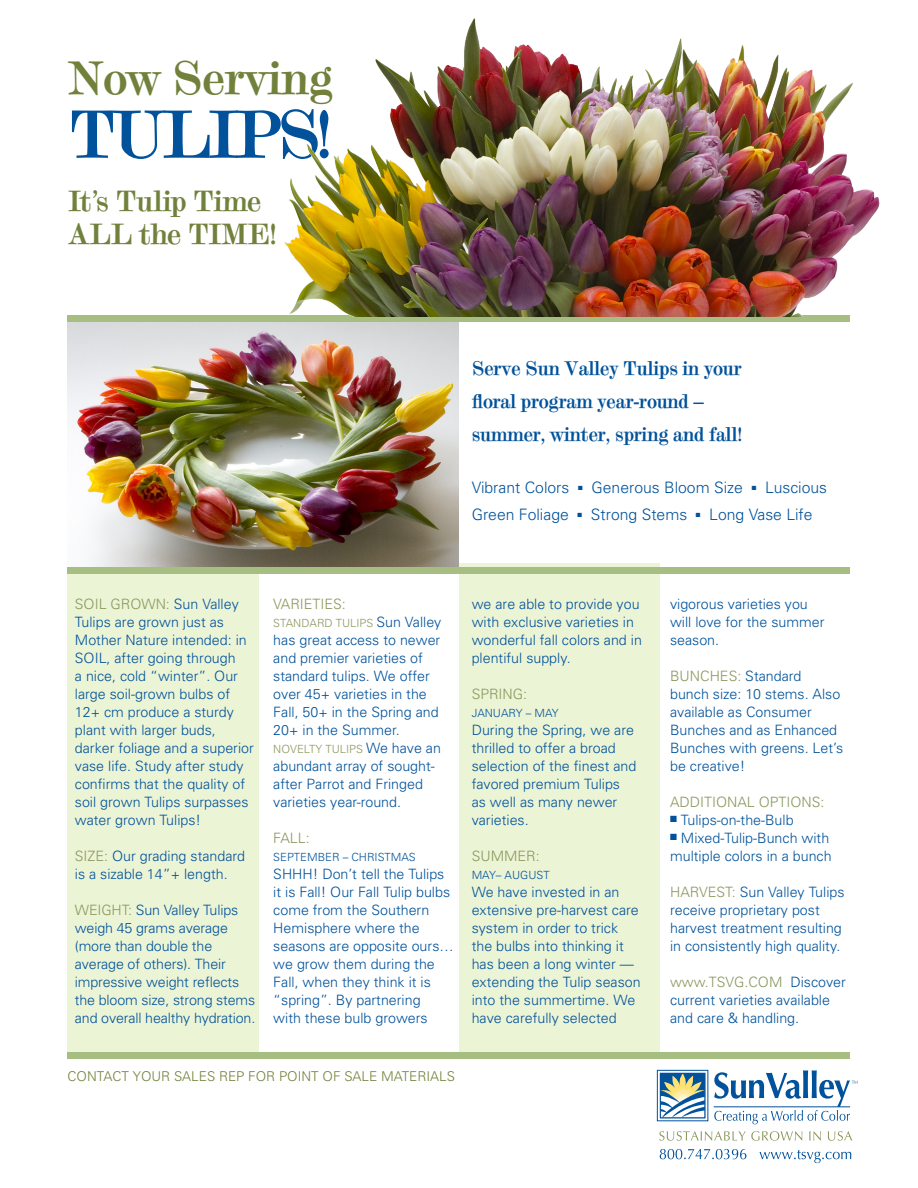
<style>
.page{position:relative;width:918px;height:1188px;background:#fff}
.page>*{position:absolute;margin:0;border:0;box-sizing:border-box;transform-origin:0 0}
.SV_Headline{font:69px "Modern 20 BT Medium";letter-spacing:-.07em;color:#01529b}
.SV_Headline-2{font:48px "Modern 20 BT Medium";letter-spacing:-.02em;color:#71813b}
.SV_Subhead{font:30px "Modern 20 BT Medium";letter-spacing:-.02em;color:#71813b}
.subhead_2{font:20.25px/33px "Modern 20 BT Medium";letter-spacing:-.015em;color:#01529b}
.callout_blue{font:300 15.75px "Univers";color:#01529b}
.SV_text_green_to__bl{font:300 14.25px/18px "Univers";color:#01529b}
.SV_text_green_to__bl-2{font:300 14.25px "Univers";color:#89975b}
.avail_month{font:300 13.5px "Univers";color:#71813b}
.SV_text_green_to__bl-3{font:300 11.25px "Univers";color:#89975b}
.SV_text_green_to__bl-4{font:300 11.25px "Univers";color:#01529b}
.s1{color:#89975b}
.s2{font-size:14.25px;color:#01529b}
.s3{color:#fff}
</style>
<div class="page">
<div style="left:459px;top:563px;width:200px;height:489px;background:#ecf4d6"></div>
<div style="left:67px;top:563px;width:192px;height:489px;background:#ecf4d6"></div>
<div style="left:68px;top:1052px;width:782px;height:6px;background:#a6be82"></div>
<div style="left:657px;top:1070px;width:51px;height:51px;border:1px solid #01529b"></div>
<svg style="left:662px;top:1074px;width:44px;height:44px"></svg>
<div style="left:660px;top:1073px;width:45px;height:45px;border:1px solid #01529b"></div>
<svg style="left:714px;top:1070px;width:144px;height:54px"></svg>
<svg style="left:660px;top:1149px;width:86px;height:10px"></svg>
<svg style="left:759px;top:1150px;width:92px;height:13px"></svg>
<svg style="left:659px;top:1131px;width:143px;height:10px"></svg>
<svg style="left:809px;top:1131px;width:12px;height:10px"></svg>
<svg style="left:828px;top:1131px;width:24px;height:10px"></svg>
<img style="left:68px;top:321px;width:391px;height:246px">
<div style="left:68px;top:315px;width:782px;height:6px;background:#a6be82"></div>
<div style="left:68px;top:567px;width:782px;height:6px;background:#a6be82"></div>
<img style="left:284px;top:18px;width:596px;height:298px">
<p class="SV_Headline-2" style="left:68px;top:48px;width:268px">Now Serving</p>
<p class="SV_Headline" style="left:68px;top:91px;width:266px">TULIPS!</p>
<p class="SV_Subhead" style="left:68px;top:183px;width:195px">It’s Tulip Time</p>
<p class="SV_Subhead" style="left:68px;top:216px;width:210px">ALL the TIME!</p>
<p class="subhead_2" style="left:472px;top:351px;width:272px">Serve Sun Valley Tulips in your floral program year-round – summer, winter, spring and fall!</p>
<p class="callout_blue" style="left:472px;top:478px;width:99px">Vibrant Colors</p>
<p class="callout_blue" style="left:578px;top:478px;width:166px">■ Generous Bloom Size</p>
<p class="callout_blue" style="left:752px;top:478px;width:77px">■ Luscious</p>
<p class="callout_blue" style="left:472px;top:505px;width:99px">Green Foliage</p>
<p class="callout_blue" style="left:578px;top:505px;width:111px">■ Strong Stems</p>
<p class="callout_blue" style="left:696px;top:505px;width:118px">■ Long Vase Life</p>
<p class="SV_text_green_to__bl" style="left:75px;top:595px;width:180px"><span class="s1">SOIL GROWN:</span> Sun Valley<br>Tulips are grown just as<br>Mother Nature intended: in<br>SOIL, after going through<br>a nice, cold “winter”. Our large soil-grown bulbs of<br>12+ cm produce a sturdy plant with larger buds, darker foliage and a superior vase life. Study after study confirms that the quality of soil grown Tulips surpasses water grown Tulips!</p>
<p class="SV_text_green_to__bl" style="left:75px;top:847px;width:172px"><span class="s1">SIZE:</span> Our grading standard is a sizable 14”+ length.</p>
<p class="SV_text_green_to__bl" style="left:75px;top:901px;width:182px"><span class="s1">WEIGHT:</span> Sun Valley Tulips weigh 45 grams average (more than double the average of others). Their impressive weight reflects the bloom size, strong stems and overall healthy hydration.</p>
<p class="SV_text_green_to__bl-2" style="left:273px;top:596px;width:74px">VARIETIES:</p>
<p class="SV_text_green_to__bl-3" style="left:273px;top:617px;width:170px">STANDARD TULIPS <span class="s2">Sun Valley</span></p>
<p class="SV_text_green_to__bl" style="left:273px;top:631px;width:169px">has great access to newer and premier varieties of standard tulips. We offer over 45+ varieties in the<br>Fall, 50+ in the Spring and<br>20+ in the Summer.</p>
<p class="SV_text_green_to__bl-3" style="left:273px;top:743px;width:169px">NOVELTY TULIPS <span class="s2">We have an</span></p>
<p class="SV_text_green_to__bl" style="left:273px;top:757px;width:163px">abundant array of sought&shy;after Parrot and Fringed varieties year-round.</p>
<p class="SV_text_green_to__bl-2" style="left:273px;top:830px;width:38px">FALL:</p>
<p class="SV_text_green_to__bl-4" style="left:273px;top:851px;width:144px">SEPTEMBER – CHRISTMAS</p>
<p class="SV_text_green_to__bl" style="left:273px;top:865px;width:182px">SHHH! Don’t tell the Tulips it is Fall! Our Fall Tulip bulbs come from the Southern<br>Hemisphere where the seasons are opposite ours… we grow them during the<br>Fall, when they think it is “spring”. By partnering<br>with these bulb growers</p>
<p class="SV_text_green_to__bl" style="left:472px;top:595px;width:172px">we are able to provide you with exclusive varieties in wonderful fall colors and in plentiful supply.</p>
<p class="SV_text_green_to__bl-2" style="left:472px;top:686px;width:57px">SPRING:</p>
<p class="SV_text_green_to__bl-4" style="left:472px;top:707px;width:89px">JANUARY – MAY</p>
<p class="SV_text_green_to__bl" style="left:472px;top:721px;width:166px">During the Spring, we are thrilled to offer a broad selection of the finest and favored premium Tulips as well as many newer varieties.</p>
<p class="SV_text_green_to__bl-2" style="left:472px;top:848px;width:70px">SUMMER:</p>
<p class="SV_text_green_to__bl-4" style="left:472px;top:869px;width:79px">MAY– AUGUST</p>
<p class="SV_text_green_to__bl" style="left:472px;top:883px;width:170px">We have invested in an extensive pre-harvest care system in order to trick the bulbs into thinking it has been a long winter –– extending the Tulip season into the summertime. We have carefully selected</p>
<p class="avail_month" style="left:68px;top:1068px;width:389px">CONTACT YOUR SALES REP FOR POINT OF SALE MATERIALS</p>
<p class="SV_text_green_to__bl" style="left:670px;top:595px;width:156px">vigorous varieties you will love for the summer season.</p>
<p class="SV_text_green_to__bl" style="left:670px;top:667px;width:175px"><span class="s1">BUNCHES:</span> Standard bunch size: 10 stems. Also available as Consumer<br>Bunches and as Enhanced<br>Bunches with greens. Let’s be creative!</p>
<p class="SV_text_green_to__bl-2" style="left:670px;top:794px;width:156px">ADDITIONAL OPTIONS:</p>
<p class="SV_text_green_to__bl" style="left:670px;top:811px;width:125px">■ Tulips-on-the-Bulb</p>
<p class="SV_text_green_to__bl" style="left:670px;top:829px;width:163px">■ Mixed-Tulip-Bunch with multiple colors in a bunch</p>
<p class="SV_text_green_to__bl" style="left:670px;top:883px;width:176px"><span class="s1">HARVEST:</span> Sun Valley Tulips receive proprietary post harvest treatment resulting in consistently high quality.</p>
<p class="SV_text_green_to__bl" style="left:670px;top:973px;width:177px"><span class="s1">www.TSVG.COM</span><span class="s3">:</span> Discover current varieties available and care &amp; handling.</p>
</div>
